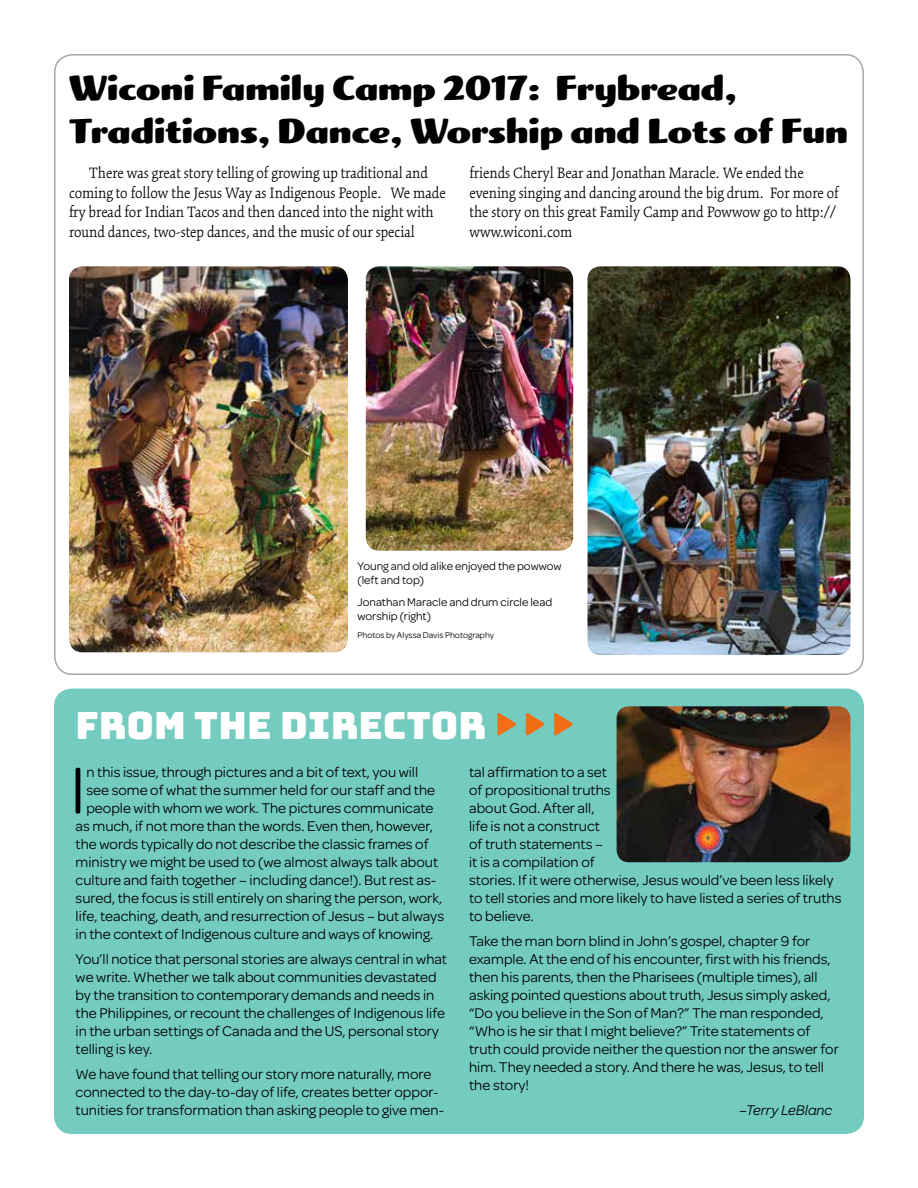
<style>
.page{position:relative;width:918px;height:1188px;background:#fff}
.page>*{position:absolute;margin:0;border:0;box-sizing:border-box;transform-origin:0 0}
.t1{font:70.05px "Omnes";color:#000}
.t2{font:37.5px "Bungee";color:#fff}
.t3{font:36px/43.2px "Meatball";color:#000}
.t4{font:300 16.5px/19.8px "Kinesis Pro 3";color:#000}
.t5{font:15px/18px "Omnes";color:#000}
.t6{font:italic 15px "Omnes";color:#000}
.t7{font:12px/14.4px "Omnes";color:#000}
.t8{font:9px "Omnes";color:#000}
.s1{font-size:40.5px;color:#f26d14}
</style>
<div class="page">
<div style="left:54px;top:688px;width:810px;height:446px;background:#74ccc0;border-radius:18px"></div>
<img style="left:617px;top:706px;width:233px;height:156px">
<img style="left:69px;top:266px;width:279px;height:386px">
<img style="left:588px;top:266px;width:262px;height:389px">
<img style="left:366px;top:266px;width:207px;height:285px">
<h3 class="t3" style="left:69px;top:66px;width:781px">Wiconi Family Camp 2017: Frybread,<br>Traditions, Dance, Worship and Lots of Fun</h3>
<p class="t4" style="left:69px;top:163px;width:378px;text-indent:20px">There was great story telling of growing up traditional and coming to follow the Jesus Way as Indigenous People. We made fry bread for Indian Tacos and then danced into the night with round dances, two-step dances, and the music of our special</p>
<p class="t4" style="left:470px;top:163px;width:371px">friends Cheryl Bear and Jonathan Maracle. We ended the evening singing and dancing around the big drum. For more of the story on this great Family Camp and Powwow go to http:// www.wiconi.com</p>
<p class="t7" style="left:357px;top:558px;width:206px">Young and old alike enjoyed the powwow (left and top)</p>
<p class="t7" style="left:357px;top:594px;width:196px">Jonathan Maracle and drum circle lead worship (right)</p>
<p class="t8" style="left:357px;top:628px;width:138px">Photos by Alyssa Davis Photography</p>
<h2 class="t2" style="left:76px;top:704px;width:509px">FROM THE DIRECTOR<span class="s1">▶▶▶</span></h2>
<h1 class="t1" style="left:70px;top:743px;width:18px">I</h1>
<p class="t5" style="left:86px;top:762px;width:333px">n this issue, through pictures and a bit of text, you will</p>
<p class="t5" style="left:86px;top:780px;width:350px">see some of what the summer held for our staff and the</p>
<p class="t5" style="left:86px;top:798px;width:349px">people with whom we work. The pictures communicate</p>
<p class="t5" style="left:76px;top:816px;width:359px">as much, if not more than the words. Even then, however,</p>
<p class="t5" style="left:76px;top:834px;width:355px">the words typically do not describe the classic frames of</p>
<p class="t5" style="left:76px;top:852px;width:364px">ministry we might be used to (we almost always talk about</p>
<p class="t5" style="left:76px;top:870px;width:362px">culture and faith together – including dance!). But rest as-</p>
<p class="t5" style="left:76px;top:888px;width:368px">sured, the focus is still entirely on sharing the person, work,</p>
<p class="t5" style="left:76px;top:906px;width:370px">life, teaching, death, and resurrection of Jesus – but always</p>
<p class="t5" style="left:76px;top:924px;width:359px">in the context of Indigenous culture and ways of knowing.</p>
<p class="t5" style="left:76px;top:949px;width:373px">You’ll notice that personal stories are always central in what we write. Whether we talk about communities devastated by the transition to contemporary demands and needs in the Philippines, or recount the challenges of Indigenous life in the urban settings of Canada and the US, personal story telling is key.</p>
<p class="t5" style="left:76px;top:1064px;width:370px">We have found that telling our story more naturally, more connected to the day-to-day of life, creates better oppor&shy;tunities for transformation than asking people to give men-</p>
<p class="t5" style="left:469px;top:762px;width:374px">tal affirmation to a set<br>of propositional truths<br>about God. After all,<br>life is not a construct<br>of truth statements –<br>it is a compilation of<br>stories. If it were otherwise, Jesus would’ve been less likely to tell stories and more likely to have listed a series of truths to believe.</p>
<p class="t5" style="left:469px;top:931px;width:371px">Take the man born blind in John’s gospel, chapter 9 for example. At the end of his encounter, first with his friends, then his parents, then the Pharisees (multiple times), all asking pointed questions about truth, Jesus simply asked, “Do you believe in the Son of Man?” The man responded, “Who is he sir that I might believe?” Trite statements of truth could provide neither the question nor the answer for him. They needed a story. And there he was, Jesus, to tell the story!</p>
<p class="t6" style="left:739px;top:1100px;width:95px">–Terry LeBlanc</p>
</div>
